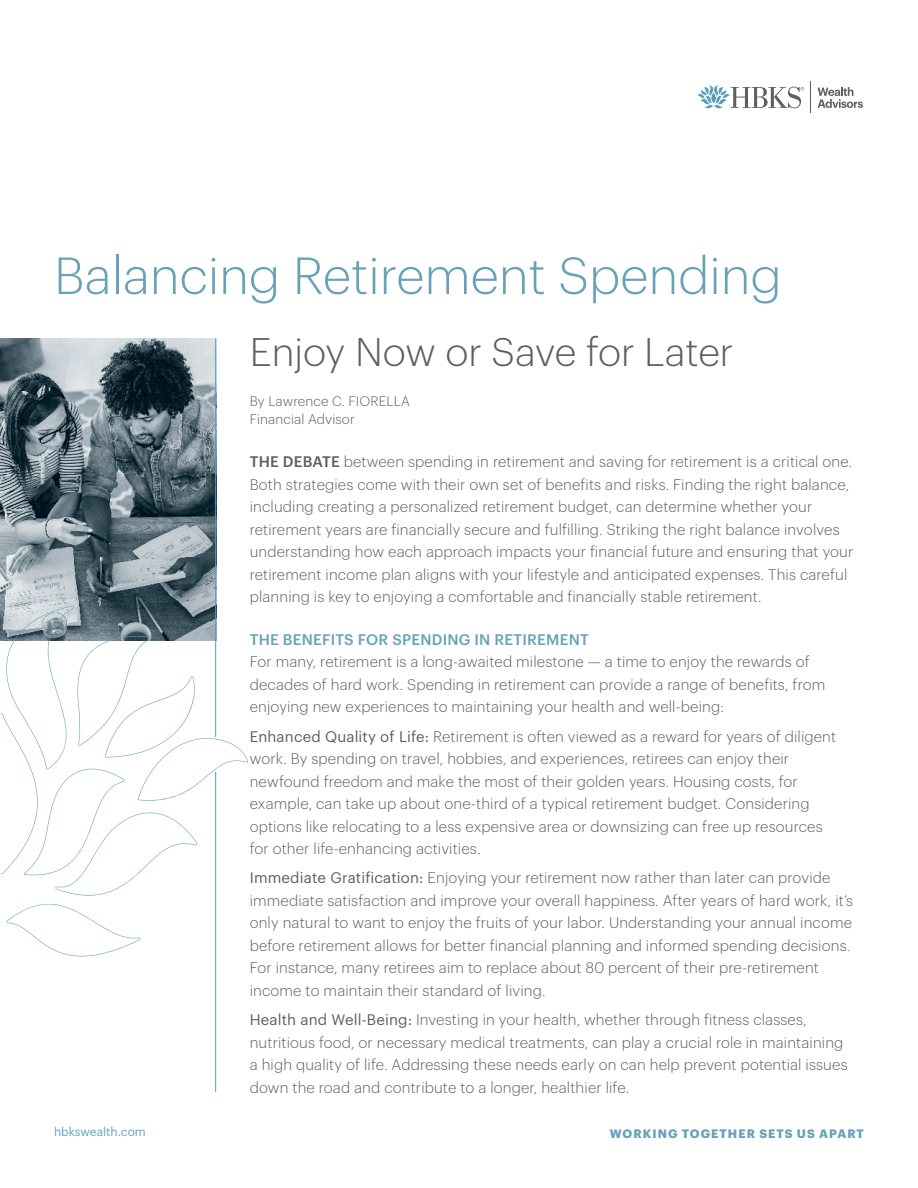
<style>
.page{position:relative;width:918px;height:1188px;background:#fff}
.page>*{position:absolute;margin:0;border:0;box-sizing:border-box;transform-origin:0 0}
.t1{font:300 51px "Graphik";color:#68a2b8}
.t2{font:300 39px "Graphik";color:#5f5f62}
.t3{font:300 15px/22.5px "Graphik";letter-spacing:.01em;color:#5f5f62}
.t4{font:500 15px "Graphik";letter-spacing:.015em;color:#68a2b8}
.t5{font:300 13.5px "Graphik";letter-spacing:.01em;color:#5f5f62}
.t6{font:700 12px "Graphik";letter-spacing:.085em;color:#68a2b8}
.t7{font:12px "Graphik";color:#68a2b8}
.s1{font-weight:500}
.s2{font-weight:400}
</style>
<div class="page">
<img style="left:0;top:339px;width:215px;height:301px">
<hr style="left:215px;top:339px;width:1px;height:398px;background:#529cbe">
<hr style="left:215px;top:772px;width:1px;height:320px;background:#529cbe">
<svg style="left:697px;top:85px;width:107px;height:23px"></svg>
<hr style="left:810px;top:82px;width:1px;height:31px;background:#5f5f62">
<svg style="left:818px;top:87px;width:45px;height:21px"></svg>
<svg style="left:1px;top:606px;width:247px;height:350px"></svg>
<p class="t1" style="left:54px;top:238px;width:729px">Balancing Retirement Spending</p>
<p class="t2" style="left:250px;top:324px;width:485px">Enjoy Now or Save for Later</p>
<p class="t5" style="left:250px;top:391px;width:162px">By Lawrence C. FIORELLA</p>
<p class="t5" style="left:250px;top:409px;width:107px">Financial Advisor</p>
<p class="t3" style="left:250px;top:449px;width:605px"><span class="s1">THE DEBATE</span> between spending in retirement and saving for retirement is a critical one.<br>Both strategies come with their own set of benefits and risks. Finding the right balance, including creating a personalized retirement budget, can determine whether your retirement years are financially secure and fulfilling. Striking the right balance involves understanding how each approach impacts your financial future and ensuring that your retirement income plan aligns with your lifestyle and anticipated expenses. This careful planning is key to enjoying a comfortable and financially stable retirement.</p>
<p class="t4" style="left:250px;top:628px;width:341px">THE BENEFITS FOR SPENDING IN RETIREMENT</p>
<p class="t3" style="left:250px;top:649px;width:577px">For many, retirement is a long-awaited milestone — a time to enjoy the rewards of decades of hard work. Spending in retirement can provide a range of benefits, from enjoying new experiences to maintaining your health and well-being:</p>
<p class="t3" style="left:250px;top:724px;width:588px"><span class="s2">Enhanced Quality of Life:</span> Retirement is often viewed as a reward for years of diligent work. By spending on travel, hobbies, and experiences, retirees can enjoy their newfound freedom and make the most of their golden years. Housing costs, for example, can take up about one-third of a typical retirement budget. Considering options like relocating to a less expensive area or downsizing can free up resources for other life-enhancing activities.</p>
<p class="t3" style="left:250px;top:865px;width:605px"><span class="s2">Immediate Gratification:</span> Enjoying your retirement now rather than later can provide immediate satisfaction and improve your overall happiness. After years of hard work, it’s only natural to want to enjoy the fruits of your labor. Understanding your annual income before retirement allows for better financial planning and informed spending decisions.<br>For instance, many retirees aim to replace about 80 percent of their pre-retirement income to maintain their standard of living.</p>
<p class="t3" style="left:250px;top:1007px;width:599px"><span class="s2">Health and Well-Being:</span> Investing in your health, whether through fitness classes, nutritious food, or necessary medical treatments, can play a crucial role in maintaining a high quality of life. Addressing these needs early on can help prevent potential issues down the road and contribute to a longer, healthier life.</p>
<p class="t7" style="left:54px;top:1123px;width:93px">hbkswealth.com</p>
<p class="t6" style="left:610px;top:1125px;width:256px">WORKING TOGETHER SETS US APART</p>
</div>
